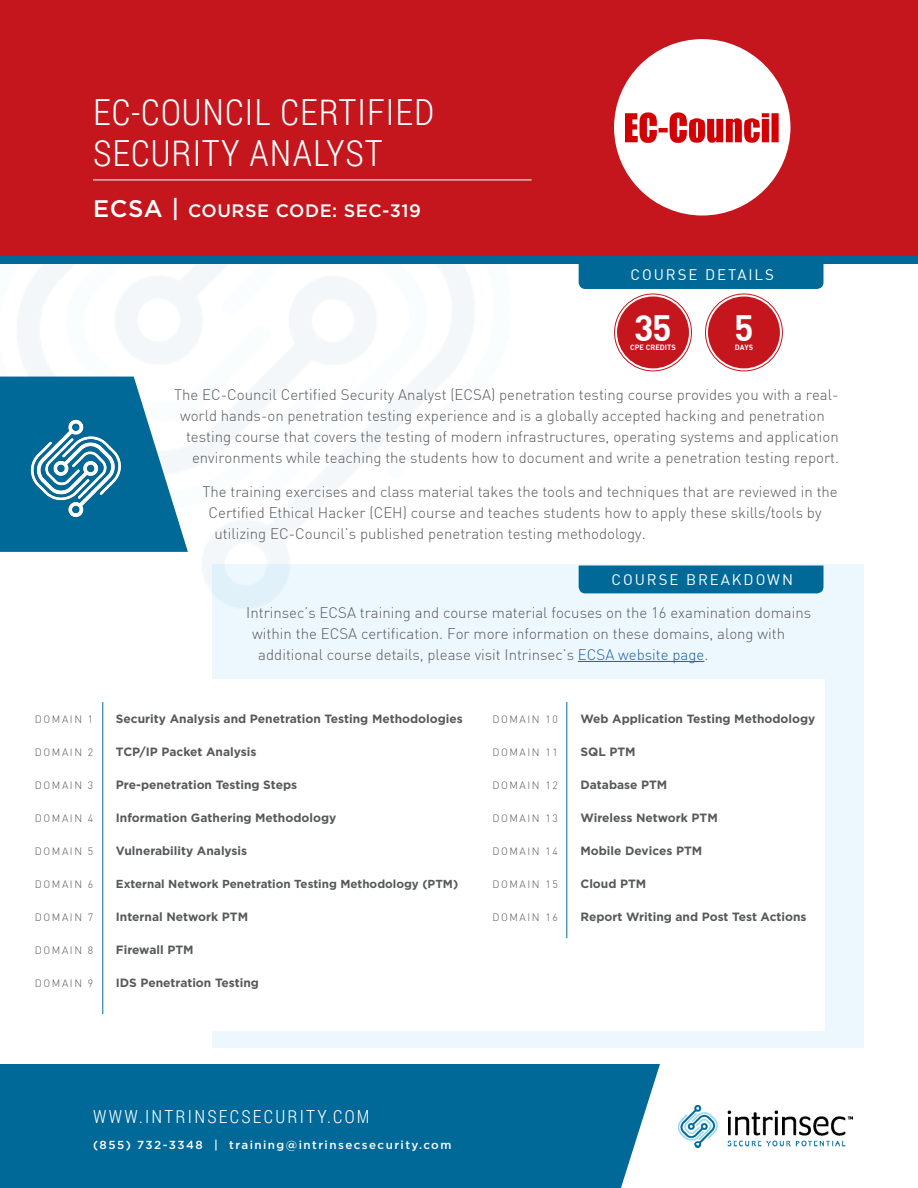
<style>
.page{position:relative;width:918px;height:1188px;background:#fff}
.page>*{position:absolute;margin:0;border:0;box-sizing:border-box;transform-origin:0 0}
.t1{font:300 36px "Roboto Condensed";letter-spacing:.03em;color:#fff}
.t2{font:35.85px "DIN Bold";color:#fff}
.t3{font:300 18px "Roboto Condensed";letter-spacing:.125em;color:#fff}
.t4{font:500 18px "Gotham";letter-spacing:.03em;color:#fff}
.t5{font:300 15px "DIN";color:#58595b}
.t6{font:15px "DIN";letter-spacing:.13em;color:#fff}
.t7{font:700 12px "Gotham";color:#58595b}
.t8{font:700 11.7px "Gotham";color:#58595b}
.t9{font:500 11.7px "Gotham";letter-spacing:.125em;color:#fff}
.t10{font:300 10.5px "DIN";letter-spacing:.15em;color:#58595b}
.t11{font:7.5px "DIN Bold";color:#fff}
.s1{font-size:24px}
.s2{color:#215e9e}
</style>
<div class="page">
<div style="left:709px;top:298px;width:69px;height:69px;background:#c4161c;border-radius:50%"></div>
<div style="left:705px;top:293px;width:78px;height:78px;border:1px solid #c4161c;border-radius:50%"></div>
<div style="left:708px;top:296px;width:72px;height:72px;border:3px solid #c4161c;border-radius:50%"></div>
<div style="left:619px;top:298px;width:68px;height:69px;background:#c4161c;border-radius:50%"></div>
<div style="left:614px;top:293px;width:78px;height:78px;border:1px solid #c4161c;border-radius:50%"></div>
<div style="left:617px;top:296px;width:72px;height:72px;border:3px solid #c4161c;border-radius:50%"></div>
<div style="left:579px;top:264px;width:245px;height:25px;background:#006998"></div>
<div style="left:212px;top:564px;width:651px;height:484px;background:#edf8fe"></div>
<div style="left:184px;top:679px;width:641px;height:351px;background:#fff"></div>
<hr style="left:578px;top:661px;width:126px;height:1px;background:#215e9e">
<div style="left:579px;top:566px;width:245px;height:27px;background:#006998"></div>
<hr style="left:103px;top:702px;width:1px;height:312px;background:#006b9c">
<hr style="left:567px;top:702px;width:1px;height:236px;background:#006b9c">
<svg style="left:0;top:377px;width:188px;height:175px"></svg>
<img style="left:22px;top:420px;width:110px;height:100px">
<div style="left:0;top:0;width:918px;height:258px;background:#c4161c"></div>
<hr style="left:93px;top:180px;width:439px;height:1px;background:#fff">
<div style="left:0;top:1064px;width:660px;height:124px;background:#006998"></div>
<div style="left:0;top:256px;width:918px;height:8px;background:#006998"></div>
<img style="left:679px;top:1105px;width:174px;height:43px">
<div style="left:616px;top:41px;width:173px;height:173px;background:#fff;border-radius:50%"></div>
<img style="left:626px;top:113px;width:153px;height:29px">
<p class="t1" style="left:93px;top:87px;width:343px">EC-COUNCIL CERTIFIED</p>
<p class="t1" style="left:93px;top:128px;width:291px">SECURITY ANALYST</p>
<p class="t4" style="left:93px;top:199px;width:329px"><span class="s1">ECSA |</span> COURSE CODE: SEC-319</p>
<p class="t6" style="left:631px;top:266px;width:145px">COURSE DETAILS</p>
<p class="t2" style="left:634px;top:305px;width:39px">35</p>
<p class="t2" style="left:734px;top:305px;width:21px">5</p>
<p class="t11" style="left:735px;top:342px;width:20px">DAYS</p>
<p class="t11" style="left:630px;top:342px;width:47px">CPE CREDITS</p>
<p class="t5" style="left:174px;top:385px;width:666px">The EC-Council Certified Security Analyst (ECSA) penetration testing course provides you with a real-</p>
<p class="t5" style="left:180px;top:406px;width:646px">world hands-on penetration testing experience and is a globally accepted hacking and penetration</p>
<p class="t5" style="left:186px;top:427px;width:654px">testing course that covers the testing of modern infrastructures, operating systems and application</p>
<p class="t5" style="left:192px;top:448px;width:649px">environments while teaching the students how to document and write a penetration testing report.</p>
<p class="t5" style="left:202px;top:483px;width:637px">The training exercises and class material takes the tools and techniques that are reviewed in the</p>
<p class="t5" style="left:208px;top:504px;width:615px">Certified Ethical Hacker (CEH) course and teaches students how to apply these skills/tools by</p>
<p class="t5" style="left:214px;top:525px;width:433px">utilizing EC-Council’s published penetration testing methodology.</p>
<p class="t6" style="left:612px;top:571px;width:183px">COURSE BREAKDOWN</p>
<p class="t5" style="left:246px;top:604px;width:566px">Intrinsec’s ECSA training and course material focuses on the 16 examination domains</p>
<p class="t5" style="left:252px;top:625px;width:534px">within the ECSA certification. For more information on these domains, along with</p>
<p class="t5" style="left:258px;top:646px;width:452px">additional course details, please visit Intrinsec’s <span class="s2">ECSA website page</span>.</p>
<p class="t10" style="left:35px;top:713px;width:60px">DOMAIN 1</p>
<p class="t7" style="left:116px;top:711px;width:349px">Security Analysis and Penetration Testing Methodologies</p>
<p class="t10" style="left:35px;top:746px;width:60px">DOMAIN 2</p>
<p class="t7" style="left:116px;top:744px;width:142px">TCP/IP Packet Analysis</p>
<p class="t10" style="left:35px;top:779px;width:60px">DOMAIN 3</p>
<p class="t7" style="left:116px;top:777px;width:183px">Pre-penetration Testing Steps</p>
<p class="t10" style="left:35px;top:812px;width:60px">DOMAIN 4</p>
<p class="t7" style="left:116px;top:810px;width:222px">Information Gathering Methodology</p>
<p class="t10" style="left:35px;top:845px;width:60px">DOMAIN 5</p>
<p class="t7" style="left:116px;top:843px;width:133px">Vulnerability Analysis</p>
<p class="t10" style="left:35px;top:878px;width:60px">DOMAIN 6</p>
<p class="t8" style="left:116px;top:876px;width:344px">External Network Penetration Testing Methodology (PTM)</p>
<p class="t10" style="left:35px;top:911px;width:60px">DOMAIN 7</p>
<p class="t7" style="left:116px;top:909px;width:134px">Internal Network PTM</p>
<p class="t10" style="left:35px;top:944px;width:60px">DOMAIN 8</p>
<p class="t7" style="left:116px;top:942px;width:79px">Firewall PTM</p>
<p class="t10" style="left:35px;top:977px;width:60px">DOMAIN 9</p>
<p class="t7" style="left:116px;top:975px;width:145px">IDS Penetration Testing</p>
<p class="t10" style="left:492px;top:713px;width:67px">DOMAIN 10</p>
<p class="t7" style="left:580px;top:711px;width:236px">Web Application Testing Methodology</p>
<p class="t10" style="left:492px;top:746px;width:67px">DOMAIN 11</p>
<p class="t7" style="left:580px;top:744px;width:57px">SQL PTM</p>
<p class="t10" style="left:492px;top:779px;width:67px">DOMAIN 12</p>
<p class="t7" style="left:580px;top:777px;width:88px">Database PTM</p>
<p class="t10" style="left:492px;top:812px;width:67px">DOMAIN 13</p>
<p class="t7" style="left:580px;top:810px;width:139px">Wireless Network PTM</p>
<p class="t10" style="left:492px;top:845px;width:67px">DOMAIN 14</p>
<p class="t7" style="left:580px;top:843px;width:123px">Mobile Devices PTM</p>
<p class="t10" style="left:492px;top:878px;width:67px">DOMAIN 15</p>
<p class="t7" style="left:580px;top:876px;width:67px">Cloud PTM</p>
<p class="t10" style="left:492px;top:911px;width:67px">DOMAIN 16</p>
<p class="t7" style="left:580px;top:909px;width:228px">Report Writing and Post Test Actions</p>
<p class="t3" style="left:93px;top:1104px;width:278px">WWW.INTRINSECSECURITY.COM</p>
<p class="t9" style="left:93px;top:1137px;width:360px">(855) 732-3348 | training@intrinsecsecurity.com</p>
</div>
